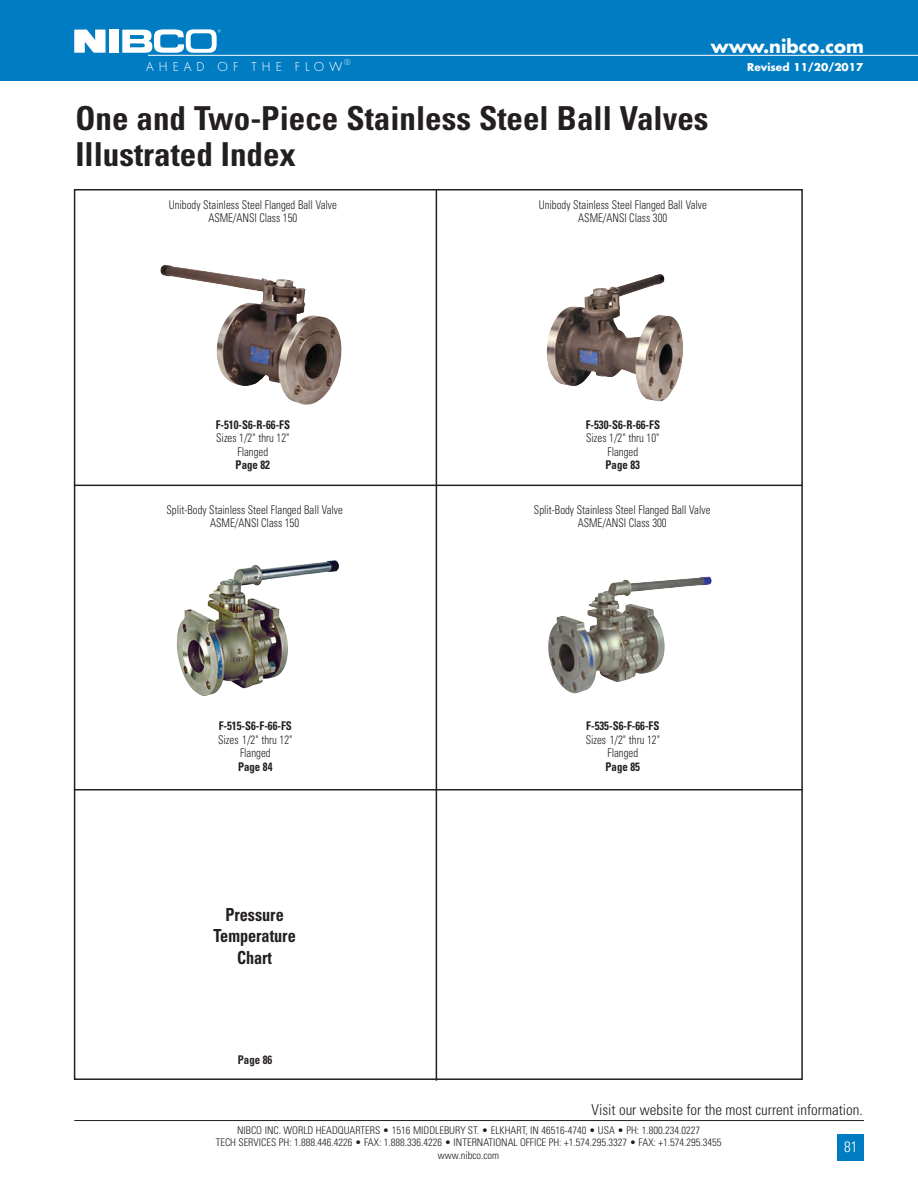
<style>
.page{position:relative;width:918px;height:1188px;background:#fff}
.page>*{position:absolute;margin:0;border:0;box-sizing:border-box;transform-origin:0 0}
.t1{font:700 condensed 33px "Univers LT Std";color:#231f20}
.Photo_Caption{font:700 condensed 18px "Univers LT Std";color:#231f20;scale:.9 1}
.t2{font:700 18px "Futura Std";color:#fff}
.t3{font:300 condensed 15px "Univers LT Std";color:#231f20}
.t4{font:300 condensed 15px "Univers LT Std";color:#fff}
.t5{font:300 13.5px "Futura PT";color:#fff}
.Photo_Caption-2{font:300 condensed 12px "Univers LT Std";color:#231f20;scale:.9 1}
.Photo_Caption-3{font:700 condensed 12px "Univers LT Std";color:#231f20;scale:.9 1}
.t6{font:300 condensed 10.5px/12.6px "Univers LT Std";color:#231f20;text-align:center}
.t7{font:700 10.5px "Futura Std";color:#fff}
</style>
<div class="page">
<div style="left:837px;top:1134px;width:27px;height:27px;background:#007cc2"></div>
<hr style="left:74px;top:1120px;width:790px;height:1px;background:#231f20">
<div style="left:0;top:0;width:918px;height:81px;background:#007cc2"></div>
<hr style="left:148px;top:55px;width:770px;height:1px;background:#fff">
<div style="left:109px;top:30px;width:10px;height:23px;background:#fff"></div>
<svg style="left:74px;top:30px;width:32px;height:23px"></svg>
<svg style="left:122px;top:29px;width:99px;height:24px"></svg>
<hr style="left:436px;top:190px;width:1px;height:891px;background:#231f20">
<hr style="left:74px;top:485px;width:729px;height:1px;background:#231f20">
<hr style="left:74px;top:789px;width:729px;height:1px;background:#231f20">
<img style="left:546px;top:274px;width:137px;height:128px">
<img style="left:160px;top:264px;width:182px;height:141px">
<img style="left:176px;top:560px;width:163px;height:136px">
<img style="left:548px;top:576px;width:164px;height:118px">
<h2 class="t2" style="left:711px;top:34px;width:155px">www.nibco.com</h2>
<p class="t5" style="left:146px;top:59px;width:206px">AHEAD OF THE FLOW<sup>®</sup></p>
<p class="t1" style="left:75px;top:98px;width:635px">One and Two-Piece Stainless Steel Ball Valves</p>
<p class="t1" style="left:75px;top:134px;width:222px">Illustrated Index</p>
<p class="Photo_Caption-2" style="left:169px;top:198px;width:188px">Unibody Stainless Steel Flanged Ball Valve</p>
<p class="Photo_Caption-2" style="left:208px;top:211px;width:100px">ASME/ANSI Class 150</p>
<p class="Photo_Caption-2" style="left:539px;top:197px;width:188px">Unibody Stainless Steel Flanged Ball Valve</p>
<p class="Photo_Caption-2" style="left:578px;top:211px;width:100px">ASME/ANSI Class 300</p>
<p class="t7" style="left:747px;top:60px;width:117px">Revised 11/20/2017</p>
<p class="Photo_Caption-3" style="left:216px;top:417px;width:84px">F-510-S6-R-66-FS</p>
<p class="Photo_Caption-2" style="left:216px;top:431px;width:83px">Sizes 1/2" thru 12"</p>
<p class="Photo_Caption-2" style="left:238px;top:444px;width:35px">Flanged</p>
<p class="Photo_Caption-3" style="left:236px;top:458px;width:40px">Page 82</p>
<p class="Photo_Caption-2" style="left:166px;top:502px;width:198px">Split-Body Stainless Steel Flanged Ball Valve</p>
<p class="Photo_Caption-2" style="left:210px;top:516px;width:100px">ASME/ANSI Class 150</p>
<p class="Photo_Caption-3" style="left:219px;top:719px;width:83px">F-515-S6-F-66-FS</p>
<p class="Photo_Caption-2" style="left:218px;top:732px;width:84px">Sizes 1/2" thru 12"</p>
<p class="Photo_Caption-2" style="left:240px;top:746px;width:35px">Flanged</p>
<p class="Photo_Caption-3" style="left:238px;top:759px;width:40px">Page 84</p>
<p class="Photo_Caption" style="left:225px;top:903px;width:66px">Pressure</p>
<p class="Photo_Caption" style="left:213px;top:925px;width:93px">Temperature</p>
<p class="Photo_Caption" style="left:237px;top:946px;width:41px">Chart</p>
<p class="Photo_Caption-3" style="left:238px;top:1053px;width:40px">Page 86</p>
<p class="Photo_Caption-3" style="left:586px;top:417px;width:84px">F-530-S6-R-66-FS</p>
<p class="Photo_Caption-2" style="left:586px;top:431px;width:83px">Sizes 1/2" thru 10"</p>
<p class="Photo_Caption-2" style="left:608px;top:444px;width:35px">Flanged</p>
<p class="Photo_Caption-3" style="left:606px;top:458px;width:40px">Page 83</p>
<p class="Photo_Caption-2" style="left:534px;top:502px;width:198px">Split-Body Stainless Steel Flanged Ball Valve</p>
<p class="Photo_Caption-2" style="left:578px;top:516px;width:100px">ASME/ANSI Class 300</p>
<p class="Photo_Caption-3" style="left:586px;top:719px;width:83px">F-535-S6-F-66-FS</p>
<p class="Photo_Caption-2" style="left:586px;top:732px;width:84px">Sizes 1/2" thru 12"</p>
<p class="Photo_Caption-2" style="left:608px;top:746px;width:35px">Flanged</p>
<p class="Photo_Caption-3" style="left:606px;top:759px;width:40px">Page 85</p>
<p class="t3" style="left:592px;top:1101px;width:273px">Visit our website for the most current information.</p>
<p class="t6" style="left:216px;top:1124px;width:507px">NIBCO INC. WORLD HEADQUARTERS • 1516 MIDDLEBURY ST. • ELKHART, IN 46516-4740 • USA • PH: 1.800.234.0227<br>TECH SERVICES PH: 1.888.446.4226 • FAX: 1.888.336.4226 • INTERNATIONAL OFFICE PH: +1.574.295.3327 • FAX: +1.574.295.3455 www.nibco.com</p>
<p class="t4" style="left:844px;top:1137px;width:15px">81</p>
</div>
